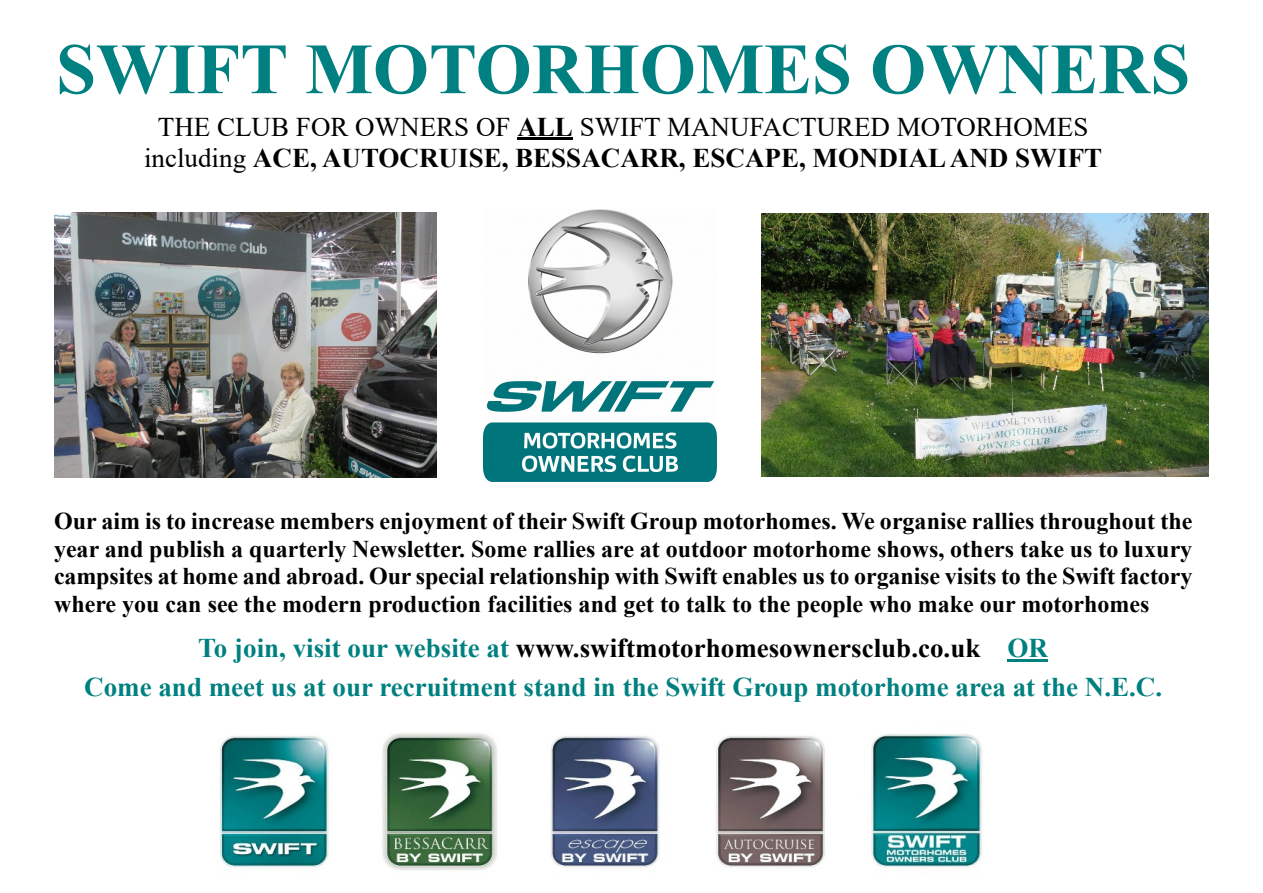
<style>
.page{position:relative;width:1263px;height:893px;background:#fff}
.page>*{position:absolute;margin:0;border:0;box-sizing:border-box;transform-origin:0 0}
.t1{font:700 72px "Times New Roman";color:#008080}
.t2{font:700 27px/38.5px "Times New Roman";color:#008080;text-align:center}
.t3{font:27px/31px "Times New Roman";color:#000;text-align:center}
.t4{font:700 24px/27.6px "Times New Roman";color:#000;text-align:justify}
.s1{font-weight:700}
.s2{color:#000}
</style>
<div class="page">
<hr style="left:517px;top:138px;width:56px;height:2px;background:#000">
<hr style="left:1007px;top:659px;width:41px;height:2px;background:#008080">
<img style="left:54px;top:213px;width:382px;height:264px">
<img style="left:484px;top:210px;width:233px;height:272px">
<img style="left:761px;top:213px;width:448px;height:264px">
<img style="left:219px;top:733px;width:763px;height:138px">
<h1 class="t1" style="left:56px;top:44px;width:1136px">SWIFT MOTORHOMES OWNERS</h1>
<p class="t3" style="left:144px;top:114px;width:960px">THE CLUB FOR OWNERS OF <span class="s1">ALL</span> SWIFT MANUFACTURED MOTORHOMES including <span class="s1">ACE, AUTOCRUISE, BESSACARR, ESCAPE, MONDIAL AND SWIFT</span></p>
<p class="t4" style="left:54px;top:510px;width:1140px">Our aim is to increase members enjoyment of their Swift Group motorhomes. We organise rallies throughout the year and publish a quarterly Newsletter. Some rallies are at outdoor motorhome shows, others take us to luxury campsites at home and abroad. Our special relationship with Swift enables us to organise visits to the Swift factory where you can see the modern production facilities and get to talk to the people who make our motorhomes</p>
<p class="t2" style="left:84px;top:632px;width:1079px">To join, visit our website at <span class="s2">www.swiftmotorhomesownersclub.co.uk</span> OR<br>Come and meet us at our recruitment stand in the Swift Group motorhome area at the N.E.C.</p>
</div>
